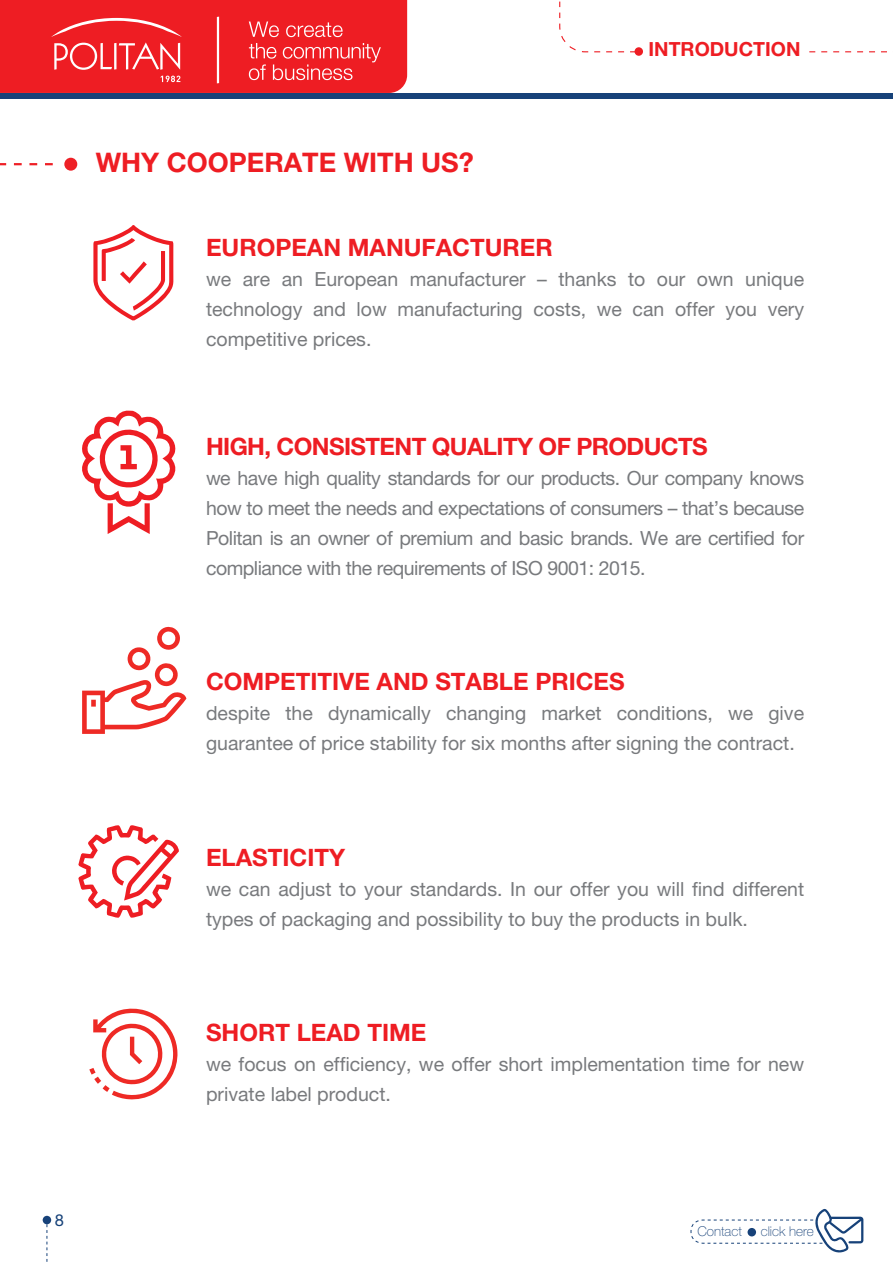
<style>
.page{position:relative;width:893px;height:1263px;background:#fff}
.page>*{position:absolute;margin:0;border:0;box-sizing:border-box;transform-origin:0 0}
.kategoria_2{font:700 27px "Helvetica Neue LT Pro";color:#ee1d23}
.tab_row{font:700 24px "Helvetica Neue LT Pro";color:#ee1d23}
.tab_row-2{font:700 24px "Helvetica Neue LT Pro";letter-spacing:-.025em;color:#ee1d23}
.tab_row-3{font:19.5px/30px "Helvetica Neue LT Pro";color:#787a7d}
.kategoria_2-2{font:700 19.5px "Helvetica Neue LT Pro";color:#ee1d23}
.t1{font:16.5px "Helvetica Neue LT Pro";color:#174279}
.t2{font:100 13.5px "Helvetica Neue LT Pro";color:#174279}
</style>
<div class="page">
<svg style="left:0;top:163px;width:53px;height:2px"></svg>
<div style="left:64px;top:158px;width:13px;height:13px;background:#ee2026;border-radius:50%"></div>
<div style="left:43px;top:1216px;width:8px;height:8px;background:#174279;border-radius:50%"></div>
<svg style="left:47px;top:1224px;width:1px;height:38px"></svg>
<div style="left:0;top:93px;width:893px;height:5px;background:#174279"></div>
<svg style="left:559px;top:1px;width:328px;height:52px"></svg>
<svg style="left:0;top:0;width:407px;height:93px;background:#ef2c32"></svg>
<svg style="left:690px;top:1208px;width:173px;height:45px"></svg>
<svg style="left:78px;top:825px;width:101px;height:93px"></svg>
<svg style="left:93px;top:225px;width:81px;height:96px"></svg>
<svg style="left:82px;top:410px;width:94px;height:124px"></svg>
<svg style="left:89px;top:1008px;width:89px;height:92px"></svg>
<svg style="left:82px;top:627px;width:104px;height:107px"></svg>
<div style="left:638px;top:42px;width:167px;height:26px;background:#fff"></div>
<div style="left:634px;top:47px;width:9px;height:9px;background:#ee1d23;border-radius:50%"></div>
<p class="kategoria_2" style="left:96px;top:146px;width:380px">WHY COOPERATE WITH US?</p>
<p class="kategoria_2-2" style="left:648px;top:37px;width:154px">INTRODUCTION</p>
<p class="tab_row" style="left:206px;top:233px;width:348px">EUROPEAN MANUFACTURER</p>
<p class="tab_row-3" style="left:206px;top:264px;width:600px;text-align:justify">we are an European manufacturer – thanks to our own unique technology and low manufacturing costs, we can offer you very competitive prices.</p>
<p class="tab_row-2" style="left:206px;top:432px;width:503px">HIGH, CONSISTENT QUALITY OF PRODUCTS</p>
<p class="tab_row-3" style="left:206px;top:463px;width:600px;text-align:justify">we have high quality standards for our products. Our company knows how to meet the needs and expectations of consumers – that’s because Politan is an owner of premium and basic brands. We are certified for compliance with the requirements of ISO 9001: 2015.</p>
<p class="tab_row" style="left:206px;top:667px;width:420px">COMPETITIVE AND STABLE PRICES</p>
<p class="tab_row-3" style="left:206px;top:698px;width:600px">despite the dynamically changing market conditions, we give guarantee of price stability for six months after signing the contract.</p>
<p class="tab_row" style="left:206px;top:842px;width:141px">ELASTICITY</p>
<p class="tab_row-3" style="left:206px;top:873px;width:600px">we can adjust to your standards. In our offer you will find different types of packaging and possibility to buy the products in bulk.</p>
<p class="tab_row" style="left:206px;top:1018px;width:222px">SHORT LEAD TIME</p>
<p class="tab_row-3" style="left:206px;top:1049px;width:600px">we focus on efficiency, we offer short implementation time for new private label product.</p>
<p class="t1" style="left:55px;top:1210px;width:11px">8</p>
<p class="t2" style="left:697px;top:1224px;width:46px">Contact</p>
<p class="t2" style="left:761px;top:1224px;width:55px">click here</p>
</div>
